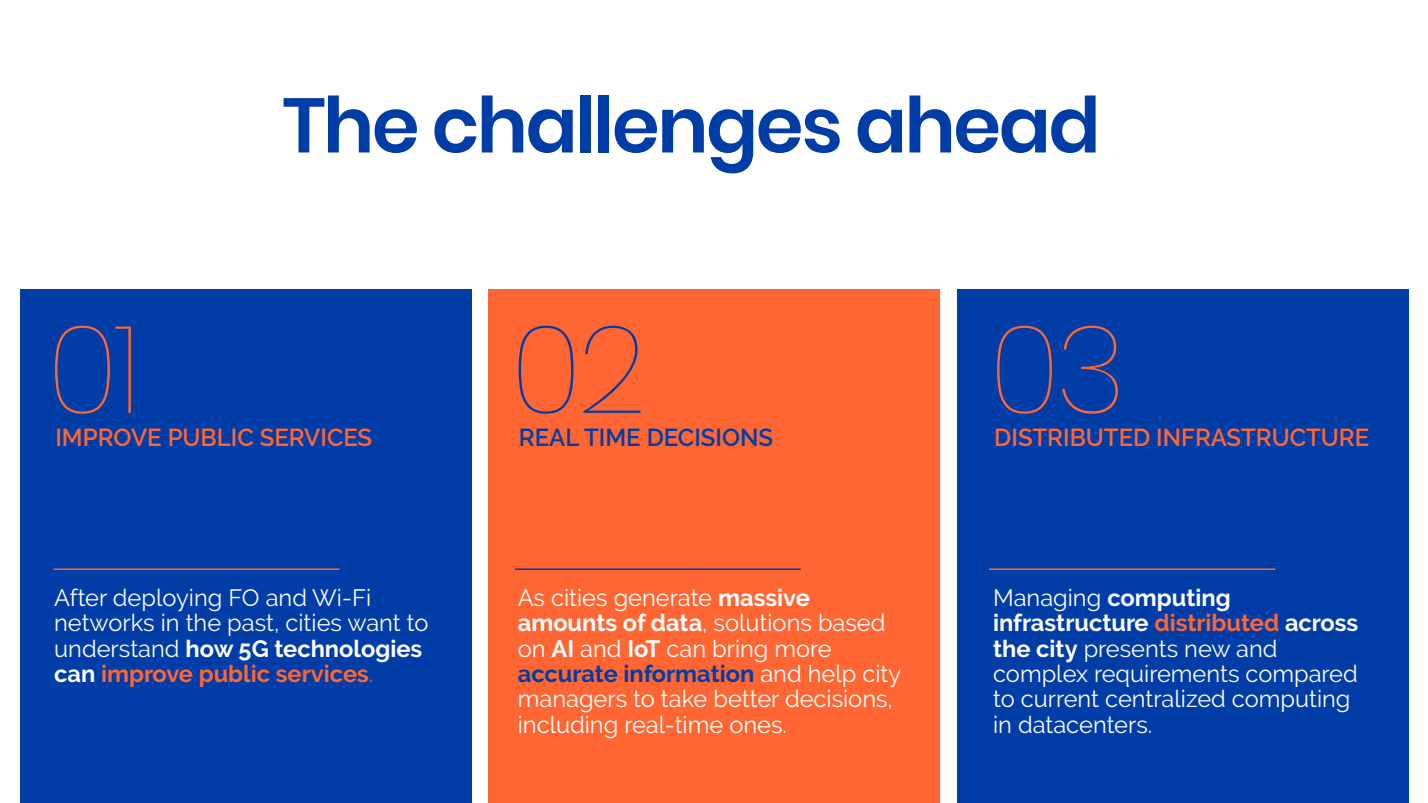
<style>
.page{position:relative;width:1428px;height:803px;background:#fff}
.page>*{position:absolute;margin:0;border:0;box-sizing:border-box;transform-origin:0 0}
.t1{font:100 122.5px "Poppins";color:#f63}
.t2{font:100 122.5px "Poppins";color:#003da6}
.t3{font:600 77px "Poppins";letter-spacing:-.03em;color:#003da6}
.t4{font:600 24.5px "Raleway";color:#f63}
.t5{font:600 24.5px "Raleway";color:#003da6}
.t6{font:23.62px/25.3px "Raleway";color:#fff}
.s1{font-weight:700}
.s2{font-weight:700;color:#f63}
.s3{color:#f63}
.s4{font-weight:700;color:#003da6}
</style>
<div class="page">
<div style="left:20px;top:289px;width:452px;height:514px;background:#003da6"></div>
<div style="left:488px;top:289px;width:452px;height:514px;background:#f63"></div>
<div style="left:957px;top:289px;width:451px;height:514px;background:#003da6"></div>
<hr style="left:515px;top:568px;width:286px;height:2px;background:#003da6">
<hr style="left:54px;top:568px;width:286px;height:2px;background:#f63">
<hr style="left:989px;top:568px;width:286px;height:2px;background:#f63">
<h2 class="t3" style="left:282px;top:81px;width:819px">The challenges ahead</h2>
<h1 class="t1" style="left:46px;top:299px;width:96px">01</h1>
<p class="t4" style="left:55px;top:423px;width:318px">IMPROVE PUBLIC SERVICES</p>
<p class="t6" style="left:54px;top:585px;width:376px">After deploying FO and Wi-Fi networks in the past, cities want to understand <span class="s1">how 5G technologies can</span> <span class="s2">improve public services</span><span class="s3">.</span></p>
<h1 class="t2" style="left:510px;top:299px;width:138px">02</h1>
<p class="t5" style="left:519px;top:423px;width:256px">REAL TIME DECISIONS</p>
<p class="t6" style="left:518px;top:585px;width:385px">As cities generate <span class="s1">massive amounts of data</span>, solutions based on <span class="s1">AI</span> and <span class="s1">IoT</span> can bring more <span class="s4">accurate information</span> and help city managers to take better decisions, including real-time ones.</p>
<h1 class="t1" style="left:988px;top:299px;width:139px">03</h1>
<p class="t4" style="left:994px;top:423px;width:376px">DISTRIBUTED INFRASTRUCTURE</p>
<p class="t6" style="left:993px;top:585px;width:367px">Managing <span class="s1">computing infrastructure</span> <span class="s2">distributed</span> <span class="s1">across the city</span> presents new and complex requirements compared to current centralized computing in datacenters.</p>
</div>
